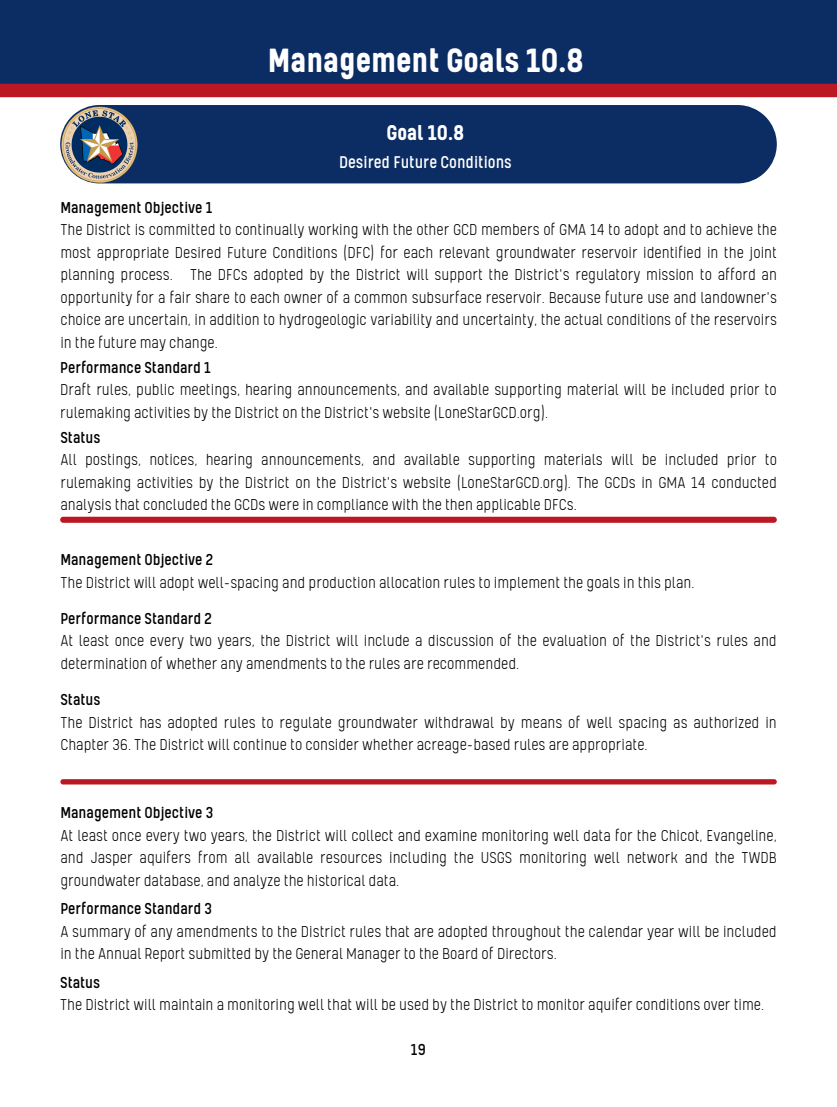
<style>
.page{position:relative;width:837px;height:1107px;background:#fff}
.page>*{position:absolute;margin:0;border:0;box-sizing:border-box;transform-origin:0 0}
.t1{font:700 38.4px "Kelpt A1";color:#fff}
.t2{font:700 24.3px "Kelpt A1";color:#fff}
.t3{font:19.35px "Kelpt A1";color:#fff}
.t4{font:300 18px/22.5px "Kelpt A1";color:#000}
.t5{font:18px "Kelpt A1";color:#000}
</style>
<div class="page">
<div style="left:0;top:0;width:837px;height:90px;background:#0c2d63"></div>
<div style="left:0;top:84px;width:837px;height:13px;background:#bc1823"></div>
<div style="left:138px;top:105px;width:639px;height:78px;background:#0c2d63"></div>
<img style="left:60px;top:105px;width:78px;height:78px">
<div style="left:60px;top:517px;width:717px;height:6px;background:#bc1823;border-radius:3px"></div>
<div style="left:60px;top:779px;width:717px;height:6px;background:#bc1823;border-radius:3px"></div>
<p class="t1" style="left:268px;top:31px;width:318px">Management Goals 10.8</p>
<p class="t2" style="left:387px;top:114px;width:79px">Goal 10.8</p>
<p class="t3" style="left:339px;top:148px;width:174px">Desired Future Conditions</p>
<p class="t5" style="left:60px;top:194px;width:154px">Management Objective 1</p>
<p class="t4" style="left:60px;top:217px;width:718px;text-align:justify">The District is committed to continually working with the other GCD members of GMA 14 to adopt and to achieve the most appropriate Desired Future Conditions (DFC) for each relevant groundwater reservoir identified in the joint planning process. The DFCs adopted by the District will support the District's regulatory mission to afford an opportunity for a fair share to each owner of a common subsurface reservoir. Because future use and landowner's choice are uncertain, in addition to hydrogeologic variability and uncertainty, the actual conditions of the reservoirs in the future may change.</p>
<p class="t5" style="left:60px;top:354px;width:152px">Performance Standard 1</p>
<p class="t4" style="left:60px;top:377px;width:718px">Draft rules, public meetings, hearing announcements, and available supporting material will be included prior to rulemaking activities by the District on the District's website (LoneStarGCD.org).</p>
<p class="t5" style="left:60px;top:424px;width:42px">Status</p>
<p class="t4" style="left:60px;top:447px;width:718px;text-align:justify">All postings, notices, hearing announcements, and available supporting materials will be included prior to rulemaking activities by the District on the District's website (LoneStarGCD.org). The GCDs in GMA 14 conducted analysis that concluded the GCDs were in compliance with the then applicable DFCs.</p>
<p class="t5" style="left:60px;top:546px;width:154px">Management Objective 2</p>
<p class="t4" style="left:60px;top:569px;width:636px">The District will adopt well-spacing and production allocation rules to implement the goals in this plan.</p>
<p class="t5" style="left:60px;top:605px;width:153px">Performance Standard 2</p>
<p class="t4" style="left:60px;top:628px;width:718px">At least once every two years, the District will include a discussion of the evaluation of the District's rules and determination of whether any amendments to the rules are recommended.</p>
<p class="t5" style="left:60px;top:686px;width:42px">Status</p>
<p class="t4" style="left:60px;top:709px;width:718px">The District has adopted rules to regulate groundwater withdrawal by means of well spacing as authorized in<br>Chapter 36. The District will continue to consider whether acreage-based rules are appropriate.</p>
<p class="t5" style="left:60px;top:799px;width:154px">Management Objective 3</p>
<p class="t4" style="left:60px;top:822px;width:718px;text-align:justify">At least once every two years, the District will collect and examine monitoring well data for the Chicot, Evangeline, and Jasper aquifers from all available resources including the USGS monitoring well network and the TWDB groundwater database, and analyze the historical data.</p>
<p class="t5" style="left:60px;top:895px;width:153px">Performance Standard 3</p>
<p class="t4" style="left:60px;top:918px;width:718px">A summary of any amendments to the District rules that are adopted throughout the calendar year will be included in the Annual Report submitted by the General Manager to the Board of Directors.</p>
<p class="t5" style="left:60px;top:969px;width:42px">Status</p>
<p class="t4" style="left:60px;top:992px;width:706px">The District will maintain a monitoring well that will be used by the District to monitor aquifer conditions over time.</p>
<p class="t5" style="left:411px;top:1036px;width:17px">19</p>
</div>
